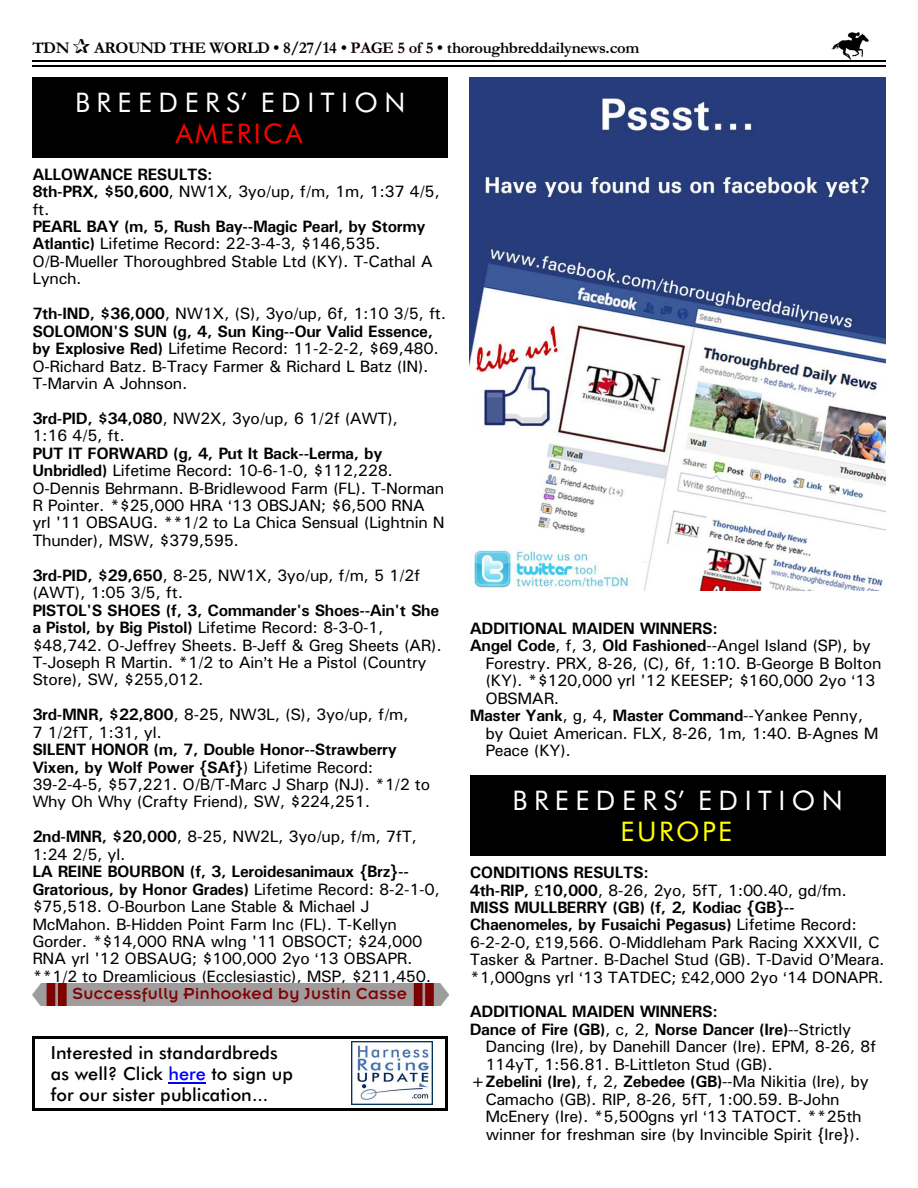
<style>
.page{position:relative;width:918px;height:1188px;background:#fff}
.page>*{position:absolute;margin:0;border:0;box-sizing:border-box;transform-origin:0 0}
.t1{font:27px "Futura BT";letter-spacing:.24em;color:#fff}
.t2{font:27px "Futura BT";letter-spacing:.095em;color:#f00}
.t3{font:27px "Futura BT";letter-spacing:.09em;color:#ff0}
.t4{font:500 18px/21px "Futura BT";color:#000}
.t5{font:16.5px/17.4px "Univers";letter-spacing:-.025em;color:#000}
.t6{font:700 16.5px/17.4px "Univers";letter-spacing:-.025em;color:#000}
.t7{font:700 16.5px "Garamond Normal";letter-spacing:-.02em;color:#000}
.t8{font:16.5px "Emblem";letter-spacing:.035em;color:#800000}
.s1{color:#0f0000}
.s2{font-weight:400}
.s3{font-weight:700}
.s4{color:#00f}
</style>
<div class="page">
<img style="left:832px;top:32px;width:36px;height:27px">
<hr style="left:32px;top:61px;width:853px;height:1px;background:#000">
<hr style="left:32px;top:66px;width:853px;height:1px;background:#000">
<div style="left:32px;top:77px;width:416px;height:81px;background:#000"></div>
<img style="left:351px;top:1041px;width:82px;height:64px">
<hr style="left:168px;top:1083px;width:38px;height:1px;background:#00f">
<hr style="left:32px;top:1036px;width:3px;height:74px;background:#000">
<hr style="left:445px;top:1036px;width:3px;height:74px;background:#000">
<hr style="left:32px;top:1036px;width:416px;height:3px;background:#000">
<hr style="left:32px;top:1108px;width:416px;height:3px;background:#000">
<div style="left:470px;top:775px;width:415px;height:81px;background:#000"></div>
<img style="left:470px;top:77px;width:416px;height:513px">
<img style="left:32px;top:984px;width:416px;height:21px">
<p class="t7" style="left:32px;top:43px;width:39px">TDN</p>
<p class="t7" style="left:94px;top:43px;width:547px">AROUND THE WORLD • 8/27/14 <span class="s1">• PAGE 5 of 5</span> • thoroughbreddailynews.com</p>
<h1 class="t1" style="left:75px;top:91px;width:332px">BREEDERS’ EDITION</h1>
<h1 class="t2" style="left:176px;top:122px;width:128px">AMERICA</h1>
<p class="t6" style="left:32px;top:167px;width:409px">ALLOWANCE RESULTS:<br>8th-PRX, $50,600<span class="s2">, NW1X, 3yo/up, f/m, 1m, 1:37 4/5, ft.</span></p>
<p class="t5" style="left:32px;top:219px;width:402px"><span class="s3">PEARL BAY (m, 5, Rush Bay--Magic Pearl, by Stormy Atlantic)</span> Lifetime Record: 22-3-4-3, $146,535.<br>O/B-Mueller Thoroughbred Stable Ltd (KY). T-Cathal A Lynch.</p>
<p class="t5" style="left:32px;top:306px;width:416px"><span class="s3">7th-IND, $36,000</span>, NW1X, (S), 3yo/up, 6f, 1:10 3/5, ft.<br><span class="s3">SOLOMON'S SUN (g, 4, Sun King--Our Valid Essence, by Explosive Red)</span> Lifetime Record: 11-2-2-2, $69,480.<br>O-Richard Batz. B-Tracy Farmer &amp; Richard L Batz (IN).<br>T-Marvin A Johnson.</p>
<p class="t5" style="left:32px;top:411px;width:367px"><span class="s3">3rd-PID, $34,080</span>, NW2X, 3yo/up, 6 1/2f (AWT),<br>1:16 4/5, ft.</p>
<p class="t5" style="left:32px;top:446px;width:414px"><span class="s3">PUT IT FORWARD (g, 4, Put It Back--Lerma, by Unbridled)</span> Lifetime Record: 10-6-1-0, $112,228.<br>O-Dennis Behrmann. B-Bridlewood Farm (FL). T-Norman R Pointer. *$25,000 HRA 13 OBSJAN; $6,500 RNA yrl '11 OBSAUG. **1/2 to La Chica Sensual (Lightnin N Thunder), MSW, $379,595.</p>
<p class="t5" style="left:32px;top:568px;width:389px"><span class="s3">3rd-PID, $29,650</span>, 8-25, NW1X, 3yo/up, f/m, 5 1/2f (AWT), 1:05 3/5, ft.</p>
<p class="t5" style="left:32px;top:603px;width:411px"><span class="s3">PISTOL'S SHOES (f, 3, Commander's Shoes--Ain't She a Pistol, by Big Pistol)</span> Lifetime Record: 8-3-0-1, $48,742. O-Jeffrey Sheets. B-Jeff &amp; Greg Sheets (AR).<br>T-Joseph R Martin. *1/2 to Ain t He a Pistol (Country Store), SW, $255,012.</p>
<p class="t5" style="left:32px;top:707px;width:378px"><span class="s3">3rd-MNR, $22,800</span>, 8-25, NW3L, (S), 3yo/up, f/m,<br>7 1/2fT, 1:31, yl.</p>
<p class="t5" style="left:32px;top:742px;width:399px"><span class="s3">SILENT HONOR (m, 7, Double Honor--Strawberry Vixen, by Wolf Power {SAf}</span>) Lifetime Record:<br>39-2-4-5, $57,221. O/B/T-Marc J Sharp (NJ). *1/2 to Why Oh Why (Crafty Friend), SW, $224,251.</p>
<p class="t5" style="left:32px;top:829px;width:386px"><span class="s3">2nd-MNR, $20,000</span>, 8-25, NW2L, 3yo/up, f/m, 7fT,<br>1:24 2/5, yl.</p>
<p class="t5" style="left:32px;top:864px;width:409px"><span class="s3">LA REINE BOURBON (f, 3, Leroidesanimaux {Brz}-- Gratorious, by Honor Grades)</span> Lifetime Record: 8-2-1-0, $75,518. O-Bourbon Lane Stable &amp; Michael J McMahon. B-Hidden Point Farm Inc (FL). T-Kellyn Gorder. *$14,000 RNA wlng '11 OBSOCT; $24,000<br>RNA yrl '12 OBSAUG; $100,000 2yo 13 OBSAPR. **1/2 to Dreamlicious (Ecclesiastic), MSP, $211,450.</p>
<p class="t8" style="left:72px;top:985px;width:336px">Successfully Pinhooked by Justin Casse</p>
<p class="t4" style="left:51px;top:1044px;width:243px">Interested in standardbreds as well? Click <span class="s4">here</span> to sign up for our sister publication...</p>
<p class="t6" style="left:470px;top:621px;width:250px">ADDITIONAL MAIDEN WINNERS:</p>
<p class="t5" style="left:470px;top:638px;width:403px"><span class="s3">Angel Code</span>, f, 3, <span class="s3">Old Fashioned</span>--Angel Island (SP), by</p>
<p class="t5" style="left:485px;top:656px;width:398px">Forestry. PRX, 8-26, (C), 6f, 1:10. B-George B Bolton</p>
<p class="t5" style="left:485px;top:673px;width:392px">(KY). *$120,000 yrl '12 KEESEP; $160,000 2yo 13</p>
<p class="t5" style="left:485px;top:691px;width:76px">OBSMAR.</p>
<p class="t6" style="left:470px;top:708px;width:395px">Master Yank<span class="s2">, g, 4,</span> Master Command<span class="s2">--Yankee Penny,</span></p>
<p class="t5" style="left:485px;top:726px;width:395px">by Quiet American. FLX, 8-26, 1m, 1:40. B-Agnes M</p>
<p class="t5" style="left:485px;top:743px;width:87px">Peace (KY).</p>
<h1 class="t1" style="left:512px;top:790px;width:332px">BREEDERS’ EDITION</h1>
<h1 class="t3" style="left:621px;top:820px;width:113px">EUROPE</h1>
<p class="t5" style="left:470px;top:865px;width:417px"><span class="s3">CONDITIONS RESULTS:<br>4th-RIP, 10,000</span>, 8-26, 2yo, 5fT, 1:00.40, gd/fm.<br><span class="s3">MISS MULLBERRY (GB) (f, 2, Kodiac {GB}-- Chaenomeles, by Fusaichi Pegasus)</span> Lifetime Record:<br>6-2-2-0, 19,566. O-Middleham Park Racing XXXVII, C Tasker &amp; Partner. B-Dachel Stud (GB). T-David O Meara. *1,000gns yrl 13 TATDEC; 42,000 2yo 14 DONAPR.</p>
<p class="t6" style="left:470px;top:1004px;width:250px">ADDITIONAL MAIDEN WINNERS:</p>
<p class="t6" style="left:470px;top:1022px;width:383px">Dance of Fire (GB)<span class="s2">, c, 2,</span> Norse Dancer (Ire)<span class="s2">--Strictly</span></p>
<p class="t5" style="left:485px;top:1039px;width:392px">Dancing (Ire), by Danehill Dancer (Ire). EPM, 8-26, 8f</p>
<p class="t5" style="left:485px;top:1057px;width:289px">114yT, 1:56.81. B-Littleton Stud (GB).</p>
<p class="t6" style="left:470px;top:1074px;width:401px">+Zebelini (Ire)<span class="s2">, f, 2,</span> Zebedee (GB)<span class="s2">--Ma Nikitia (Ire), by</span></p>
<p class="t5" style="left:485px;top:1092px;width:356px">Camacho (GB). RIP, 8-26, 5fT, 1:00.59. B-John</p>
<p class="t5" style="left:485px;top:1109px;width:378px">McEnery (Ire). *5,500gns yrl 13 TATOCT. **25th</p>
<p class="t5" style="left:485px;top:1127px;width:376px">winner for freshman sire (by Invincible Spirit {Ire}).</p>
</div>
